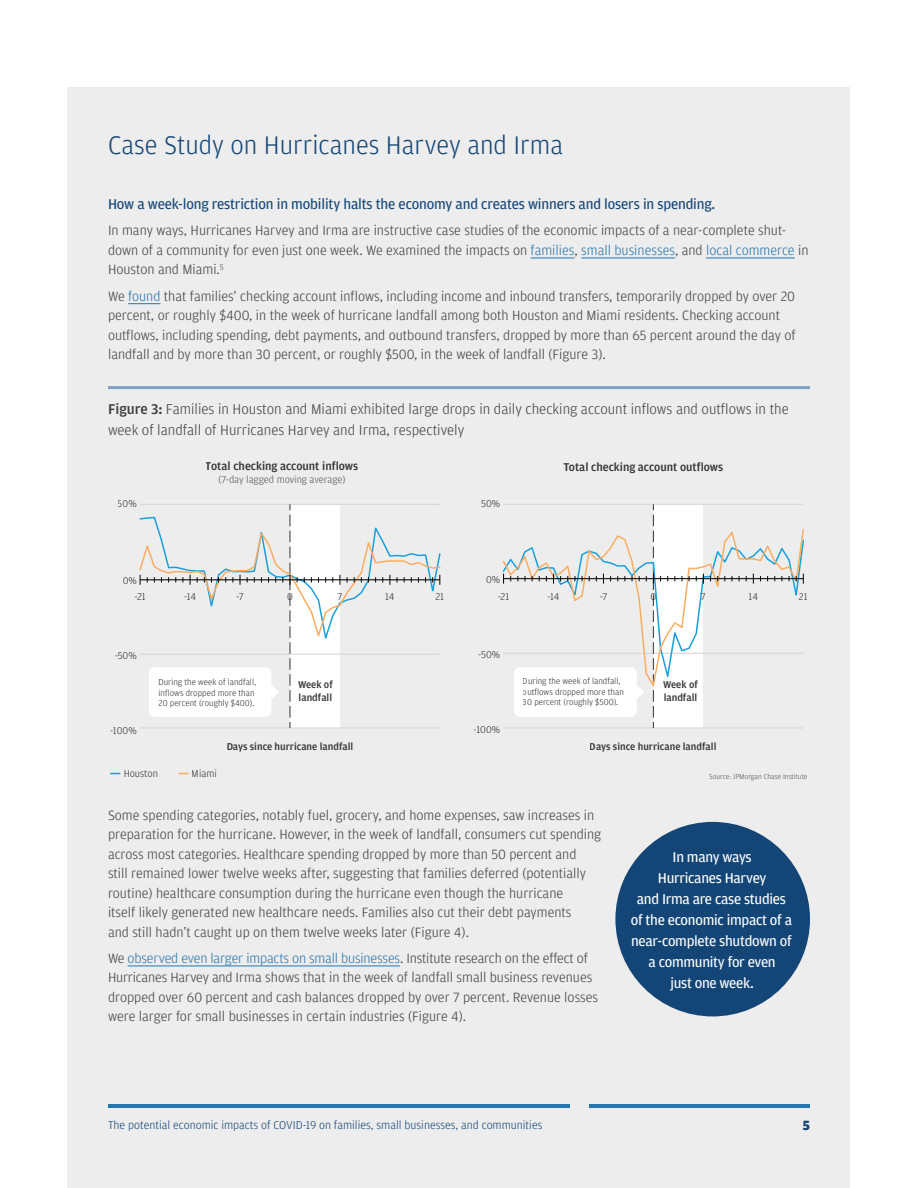
<style>
.page{position:relative;width:918px;height:1188px;background:#fff}
.page>*{position:absolute;margin:0;border:0;box-sizing:border-box;transform-origin:0 0}
.t1{font:300 27px "Amplitude";color:#134676}
.t2{font:300 15px/21px "Amplitude";color:#414042}
.t3{font:15px/21px "Amplitude";letter-spacing:-.02em;color:#fff;text-align:center}
.t4{font:15px "Amplitude";letter-spacing:-.01em;color:#134676}
.t5{font:300 14.25px/19.5px "Amplitude";color:#414042}
.t6{font:900 14.25px "Amplitude";color:#134676}
.t7{font:300 12px "Amplitude";color:#134676}
.t8{font:500 12px "Amplitude";color:#333}
.t9{font:500 10.5px/12.6px "Amplitude";color:#333}
.t10{font:300 10.5px "Amplitude";color:#333}
.t11{font:300 10.5px "Amplitude";color:#565656}
.t12{font:300 9px/10.8px "Amplitude";color:#333}
.t13{font:300 7.5px "Amplitude";color:#565656}
.s1{color:#2575ae}
.s2{font-weight:500}
</style>
<div class="page">
<div style="left:68px;top:88px;width:782px;height:1100px;background:#eeeded"></div>
<hr style="left:108px;top:1104px;width:461px;height:3px;background:#2575ae">
<hr style="left:590px;top:1104px;width:220px;height:4px;background:#2575ae">
<hr style="left:531px;top:258px;width:44px;height:1px;background:#2575ae">
<hr style="left:581px;top:258px;width:94px;height:1px;background:#2575ae">
<hr style="left:706px;top:258px;width:89px;height:1px;background:#2575ae">
<hr style="left:128px;top:303px;width:33px;height:1px;background:#2575ae">
<hr style="left:108px;top:386px;width:702px;height:3px;background:#809fc8">
<hr style="left:128px;top:966px;width:272px;height:1px;background:#2575ae">
<svg style="left:637px;top:689px;width:7px;height:9px"></svg>
<div style="left:514px;top:667px;width:123px;height:50px;background:#fff;border-radius:5px"></div>
<div style="left:653px;top:504px;width:50px;height:224px;background:#fff"></div>
<hr style="left:503px;top:728px;width:300px;height:1px;background:#d4d3d2">
<hr style="left:503px;top:504px;width:300px;height:1px;background:#d4d3d2">
<hr style="left:140px;top:728px;width:300px;height:1px;background:#d4d3d2">
<svg style="left:139px;top:504px;width:302px;height:224px"></svg>
<svg style="left:502px;top:529px;width:302px;height:160px"></svg>
<hr style="left:504px;top:578px;width:299px;height:1px;background:#010101">
<svg style="left:653px;top:504px;width:1px;height:224px"></svg>
<div style="left:615px;top:822px;width:195px;height:194px;background:#134676;border-radius:50%"></div>
<h1 class="t1" style="left:108px;top:130px;width:457px">Case Study on Hurricanes Harvey and Irma</h1>
<p class="t4" style="left:108px;top:196px;width:609px">How a week-long restriction in mobility halts the economy and creates winners and losers in spending.</p>
<p class="t5" style="left:108px;top:221px;width:702px">In many ways, Hurricanes Harvey and Irma are instructive case studies of the economic impacts of a near-complete shut&shy;down of a community for even just one week. We examined the impacts on <span class="s1">families</span>, <span class="s1">small businesses</span>, and <span class="s1">local commerce</span> in<br>Houston and Miami.<sup>5</sup></p>
<p class="t5" style="left:108px;top:286px;width:689px">We <span class="s1">found</span> that families’ checking account inflows, including income and inbound transfers, temporarily dropped by over 20 percent, or roughly $400, in the week of hurricane landfall among both Houston and Miami residents. Checking account outflows, including spending, debt payments, and outbound transfers, dropped by more than 65 percent around the day of landfall and by more than 30 percent, or roughly $500, in the week of landfall (Figure 3).</p>
<p class="t2" style="left:108px;top:399px;width:682px"><span class="s2">Figure 3:</span> Families in Houston and Miami exhibited large drops in daily checking account inflows and outflows in the week of landfall of Hurricanes Harvey and Irma, respectively</p>
<p class="t10" style="left:118px;top:498px;width:21px">50%</p>
<p class="t10" style="left:123px;top:575px;width:16px">0%</p>
<p class="t8" style="left:206px;top:460px;width:154px">Total checking account inflows</p>
<p class="t11" style="left:219px;top:473px;width:129px">(7-day lagged moving average)</p>
<p class="t10" style="left:481px;top:498px;width:21px">50%</p>
<p class="t10" style="left:486px;top:574px;width:16px">0%</p>
<p class="t8" style="left:564px;top:460px;width:161px">Total checking account outflows</p>
<p class="t10" style="left:134px;top:591px;width:13px">-21</p>
<p class="t10" style="left:184px;top:591px;width:14px">-14</p>
<p class="t10" style="left:236px;top:591px;width:9px">-7</p>
<p class="t10" style="left:287px;top:591px;width:7px">0</p>
<p class="t10" style="left:338px;top:591px;width:6px">7</p>
<p class="t10" style="left:385px;top:591px;width:11px">14</p>
<p class="t10" style="left:435px;top:591px;width:10px">21</p>
<p class="t10" style="left:498px;top:591px;width:13px">-21</p>
<p class="t10" style="left:547px;top:591px;width:14px">-14</p>
<p class="t10" style="left:600px;top:591px;width:9px">-7</p>
<p class="t10" style="left:651px;top:591px;width:7px">0</p>
<p class="t10" style="left:701px;top:591px;width:6px">7</p>
<p class="t10" style="left:749px;top:591px;width:11px">14</p>
<p class="t10" style="left:799px;top:591px;width:10px">21</p>
<p class="t10" style="left:115px;top:650px;width:24px">-50%</p>
<p class="t10" style="left:110px;top:725px;width:28px">-100%</p>
<p class="t12" style="left:159px;top:676px;width:99px">During the week of landfall, inflows dropped more than<br>20 percent (roughly $400).</p>
<p class="t9" style="left:298px;top:678px;width:36px">Week of landfall</p>
<p class="t10" style="left:478px;top:649px;width:24px">-50%</p>
<p class="t10" style="left:474px;top:723px;width:28px">-100%</p>
<p class="t12" style="left:523px;top:676px;width:102px">During the week of landfall, outflows dropped more than<br>30 percent (roughly $500).</p>
<p class="t9" style="left:663px;top:678px;width:36px">Week of landfall</p>
<p class="t9" style="left:227px;top:740px;width:128px">Days since hurricane landfall</p>
<p class="t9" style="left:590px;top:740px;width:128px">Days since hurricane landfall</p>
<p class="t10" style="left:124px;top:768px;width:36px">Houston</p>
<p class="t10" style="left:192px;top:768px;width:27px">Miami</p>
<p class="t5" style="left:108px;top:805px;width:495px">Some spending categories, notably fuel, grocery, and home expenses, saw increases in preparation for the hurricane. However, in the week of landfall, consumers cut spending across most categories. Healthcare spending dropped by more than 50 percent and<br>still remained lower twelve weeks after, suggesting that families deferred (potentially routine) healthcare consumption during the hurricane even though the hurricane<br>itself likely generated new healthcare needs. Families also cut their debt payments<br>and still hadn’t caught up on them twelve weeks later (Figure 4).</p>
<p class="t5" style="left:108px;top:949px;width:492px">We <span class="s1">observed even larger impacts on small businesses</span>. Institute research on the effect of Hurricanes Harvey and Irma shows that in the week of landfall small business revenues dropped over 60 percent and cash balances dropped by over 7 percent. Revenue losses were larger for small businesses in certain industries (Figure 4).</p>
<p class="t13" style="left:709px;top:772px;width:100px">Source: JPMorgan Chase Institute</p>
<p class="t3" style="left:631px;top:847px;width:163px">In many ways<br>Hurricanes Harvey<br>and Irma are case studies of the economic impact of a near-complete shutdown of a community for even<br>just one week.</p>
<p class="t7" style="left:108px;top:1118px;width:436px">The potential economic impacts of COVID-19 on families, small businesses, and communities</p>
<p class="t6" style="left:803px;top:1117px;width:9px">5</p>
</div>
